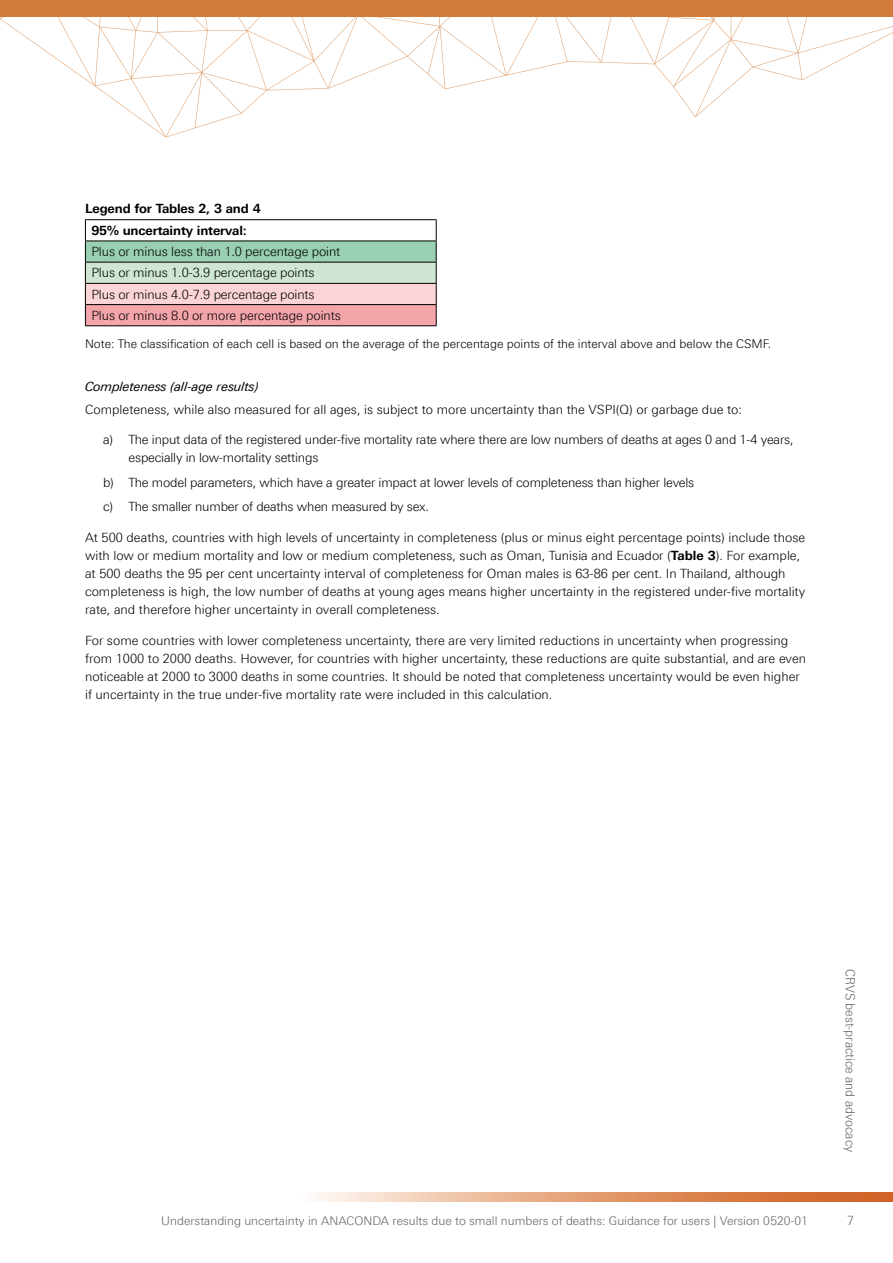
<style>
.page{position:relative;width:893px;height:1263px;background:#fff}
.page>*{position:absolute;margin:0;border:0;box-sizing:border-box;transform-origin:0 0}
.t1{font:300 12.75px/18px "Linotype Univers 330";color:#000}
.t2{font:700 12.75px/21.6px "Linotype Univers 630";letter-spacing:-.01em;color:#000;text-align:center}
.t3{font:300 12.75px "Linotype Univers 330";color:#646363;scale:.95 1}
.t4{font:italic 12.75px "Linotype Univers 431";color:#000}
.t5{font:300 12px "Linotype Univers 330";color:#000}
.t6{font:300 12px "Linotype Univers 330";color:#646363}
.s1{font-family:"Linotype Univers 630";font-weight:700}
</style>
<div class="page">
<svg style="left:0;top:17px;width:893px;height:120px"></svg>
<svg style="left:318px;top:1193px;width:575px;height:8px;background:#e39f76"></svg>
<div style="left:0;top:0;width:893px;height:17px;background:#d17d39"></div>
<div style="left:85px;top:241px;width:351px;height:21px;background:#99cfb3"></div>
<div style="left:85px;top:262px;width:351px;height:21px;background:#cee6d3"></div>
<div style="left:85px;top:283px;width:351px;height:22px;background:#fad4d6"></div>
<div style="left:85px;top:305px;width:351px;height:21px;background:#f4a5aa"></div>
<hr style="left:85px;top:219px;width:352px;height:1px;background:#000">
<hr style="left:85px;top:241px;width:352px;height:1px;background:#000">
<hr style="left:85px;top:262px;width:352px;height:1px;background:#000">
<hr style="left:85px;top:283px;width:352px;height:1px;background:#000">
<hr style="left:85px;top:304px;width:352px;height:1px;background:#000">
<svg style="left:85px;top:220px;width:1px;height:105px"></svg>
<svg style="left:436px;top:220px;width:1px;height:105px"></svg>
<hr style="left:85px;top:325px;width:352px;height:1px;background:#000">
<p class="t2" style="left:85px;top:198px;width:177px">Legend for Tables 2, 3 and 4<br>95% uncertainty interval:</p>
<p class="t1" style="left:91px;top:241px;width:251px;line-height:21.1px">Plus or minus less than 1.0 percentage point Plus or minus 1.0-3.9 percentage points Plus or minus 4.0-7.9 percentage points Plus or minus 8.0 or more percentage points</p>
<p class="t5" style="left:85px;top:337px;width:688px">Note: The classification of each cell is based on the average of the percentage points of the interval above and below the CSMF.</p>
<p class="t4" style="left:85px;top:380px;width:175px">Completeness (all-age results)</p>
<p class="t1" style="left:85px;top:400px;width:658px">Completeness, while also measured for all ages, is subject to more uncertainty than the VSPI(Q) or garbage due to:</p>
<p class="t1" style="left:129px;top:431px;width:667px;text-indent:-25px">a) The input data of the registered under-five mortality rate where there are low numbers of deaths at ages 0 and 1-4 years, especially in low-mortality settings</p>
<p class="t1" style="left:103px;top:470px;width:593px;line-height:24.5px">b) The model parameters, which have a greater impact at lower levels of completeness than higher levels c) The smaller number of deaths when measured by sex.</p>
<p class="t1" style="left:85px;top:528px;width:722px">At 500 deaths, countries with high levels of uncertainty in completeness (plus or minus eight percentage points) include those with low or medium mortality and low or medium completeness, such as Oman, Tunisia and Ecuador (<span class="s1">Table 3</span>). For example, at 500 deaths the 95 per cent uncertainty interval of completeness for Oman males is 63-86 per cent. In Thailand, although completeness is high, the low number of deaths at young ages means higher uncertainty in the registered under-five mortality rate, and therefore higher uncertainty in overall completeness.</p>
<p class="t1" style="left:85px;top:631px;width:723px">For some countries with lower completeness uncertainty, there are very limited reductions in uncertainty when progressing from 1000 to 2000 deaths. However, for countries with higher uncertainty, these reductions are quite substantial, and are even noticeable at 2000 to 3000 deaths in some countries. It should be noted that completeness uncertainty would be even higher if uncertainty in the true under-five mortality rate were included in this calculation.</p>
<p class="t3" style="left:858px;top:969px;width:194px;rotate:90deg">CRVS best-practice and advocacy</p>
<p class="t6" style="left:161px;top:1213px;width:648px">Understanding uncertainty in ANACONDA results due to small numbers of deaths: Guidance for users | Version 0520-01</p>
<p class="t3" style="left:847px;top:1213px;width:9px">7</p>
</div>
